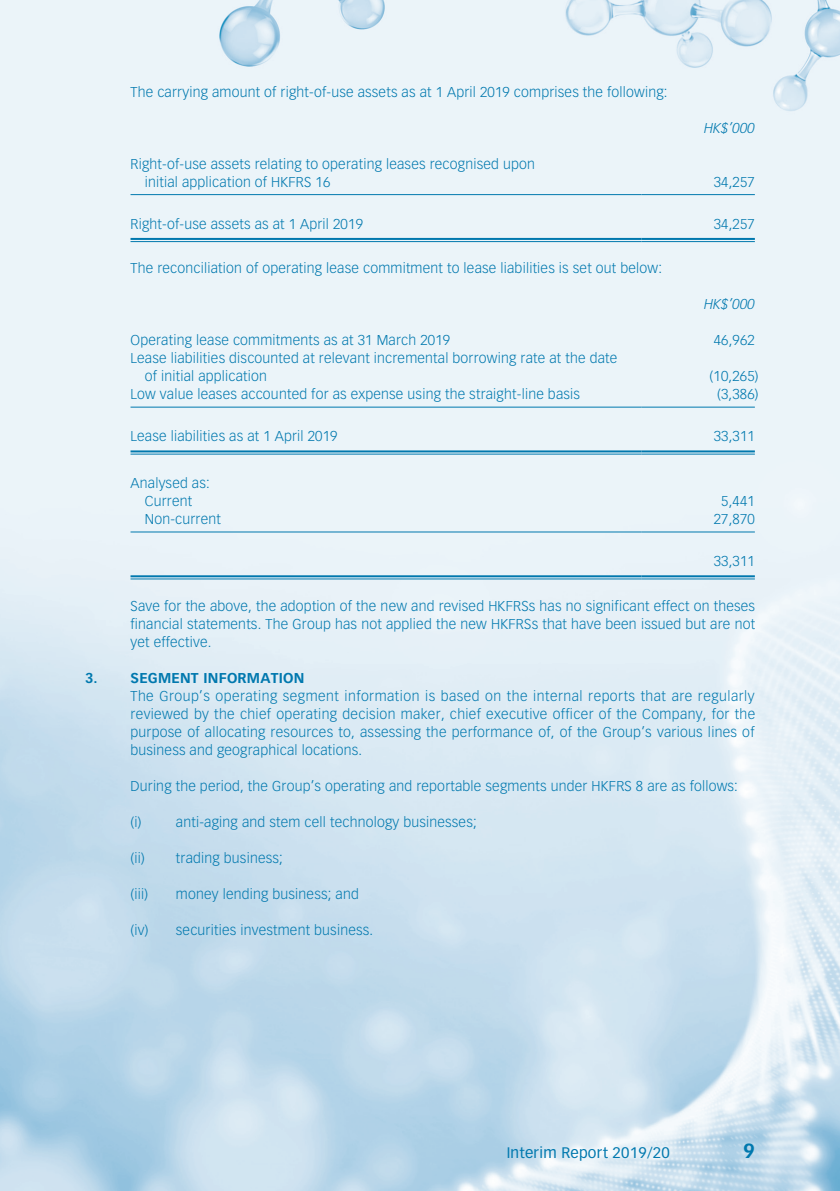
<style>
.page{position:relative;width:840px;height:1191px;background:#fff}
.page>*{position:absolute;margin:0;border:0;box-sizing:border-box;transform-origin:0 0}
.t1{font:700 20px "Vectora LT Std";color:#0078ae}
.t2{font:15px "Vectora LT Std";letter-spacing:.015em;color:#0078ae}
.t3{font:300 14px/18px "Vectora LT Std";letter-spacing:.015em;color:#0078ae}
.t4{font:700 14px "Vectora LT Std";letter-spacing:.02em;color:#0078ae}
.t5{font:italic 300 14px "Vectora LT Std";letter-spacing:.015em;color:#0078ae}
</style>
<div class="page">
<img style="left:0;top:0;width:839px;height:1191px">
<hr style="left:130px;top:194px;width:511px;height:1px;background:#0078ae">
<hr style="left:641px;top:194px;width:113px;height:1px;background:#0078ae">
<hr style="left:130px;top:238px;width:511px;height:2px;background:#0078ae">
<hr style="left:130px;top:241px;width:511px;height:1px;background:#0078ae">
<hr style="left:641px;top:238px;width:113px;height:2px;background:#0078ae">
<hr style="left:641px;top:241px;width:113px;height:1px;background:#0078ae">
<hr style="left:130px;top:406px;width:511px;height:1px;background:#0078ae">
<hr style="left:641px;top:406px;width:113px;height:1px;background:#0078ae">
<hr style="left:130px;top:450px;width:511px;height:2px;background:#0078ae">
<hr style="left:130px;top:454px;width:511px;height:1px;background:#0078ae">
<hr style="left:641px;top:450px;width:113px;height:2px;background:#0078ae">
<hr style="left:641px;top:454px;width:113px;height:1px;background:#0078ae">
<hr style="left:130px;top:531px;width:511px;height:1px;background:#0078ae">
<hr style="left:641px;top:531px;width:113px;height:1px;background:#0078ae">
<hr style="left:130px;top:575px;width:511px;height:2px;background:#0078ae">
<hr style="left:130px;top:578px;width:511px;height:1px;background:#0078ae">
<hr style="left:641px;top:575px;width:113px;height:2px;background:#0078ae">
<hr style="left:641px;top:578px;width:113px;height:1px;background:#0078ae">
<p class="t3" style="left:130px;top:83px;width:538px">The carrying amount of right-of-use assets as at 1 April 2019 comprises the following:</p>
<p class="t3" style="left:145px;top:155px;width:391px;text-indent:-14px">Right-of-use assets relating to operating leases recognised upon initial application of HKFRS 16</p>
<p class="t5" style="left:703px;top:119px;width:52px">HK$’000</p>
<p class="t3" style="left:713px;top:173px;width:43px">34,257</p>
<p class="t3" style="left:130px;top:215px;width:234px">Right-of-use assets as at 1 April 2019</p>
<p class="t3" style="left:713px;top:215px;width:43px">34,257</p>
<p class="t3" style="left:130px;top:259px;width:532px">The reconciliation of operating lease commitment to lease liabilities is set out below:</p>
<p class="t5" style="left:703px;top:296px;width:52px">HK$’000</p>
<p class="t3" style="left:130px;top:331px;width:321px">Operating lease commitments as at 31 March 2019</p>
<p class="t3" style="left:713px;top:331px;width:43px">46,962</p>
<p class="t3" style="left:145px;top:349px;width:474px;text-indent:-14px">Lease liabilities discounted at relevant incremental borrowing rate at the date of initial application</p>
<p class="t3" style="left:709px;top:367px;width:50px">(10,265)</p>
<p class="t3" style="left:130px;top:385px;width:450px">Low value leases accounted for as expense using the straight-line basis</p>
<p class="t3" style="left:716px;top:385px;width:43px">(3,386)</p>
<p class="t3" style="left:130px;top:427px;width:208px">Lease liabilities as at 1 April 2019</p>
<p class="t3" style="left:713px;top:427px;width:43px">33,311</p>
<p class="t3" style="left:130px;top:474px;width:81px;text-align:center">Analysed as:<br>Current</p>
<p class="t3" style="left:720px;top:492px;width:35px">5,441</p>
<p class="t3" style="left:145px;top:510px;width:78px">Non-current</p>
<p class="t3" style="left:713px;top:510px;width:43px">27,870</p>
<p class="t3" style="left:713px;top:552px;width:43px">33,311</p>
<p class="t3" style="left:130px;top:597px;width:625px;text-align:justify">Save for the above, the adoption of the new and revised HKFRSs has no significant effect on theses financial statements. The Group has not applied the new HKFRSs that have been issued but are not yet effective.</p>
<p class="t4" style="left:85px;top:669px;width:221px">3. SEGMENT INFORMATION</p>
<p class="t3" style="left:130px;top:687px;width:625px;text-align:justify">The Group’s operating segment information is based on the internal reports that are regularly reviewed by the chief operating decision maker, chief executive officer of the Company, for the purpose of allocating resources to, assessing the performance of, of the Group’s various lines of business and geographical locations.</p>
<p class="t3" style="left:130px;top:777px;width:608px">During the period, the Group’s operating and reportable segments under HKFRS 8 are as follows:</p>
<p class="t3" style="left:130px;top:813px;width:12px">(i)</p>
<p class="t3" style="left:176px;top:813px;width:302px">anti-aging and stem cell technology businesses;</p>
<p class="t3" style="left:130px;top:849px;width:154px">(ii) trading business;</p>
<p class="t3" style="left:130px;top:885px;width:19px">(iii)</p>
<p class="t3" style="left:176px;top:885px;width:184px">money lending business; and</p>
<p class="t3" style="left:130px;top:921px;width:244px">(iv) securities investment business.</p>
<p class="t2" style="left:506px;top:1143px;width:164px">Interim Report 2019/20</p>
<h1 class="t1" style="left:742px;top:1139px;width:13px">9</h1>
</div>
